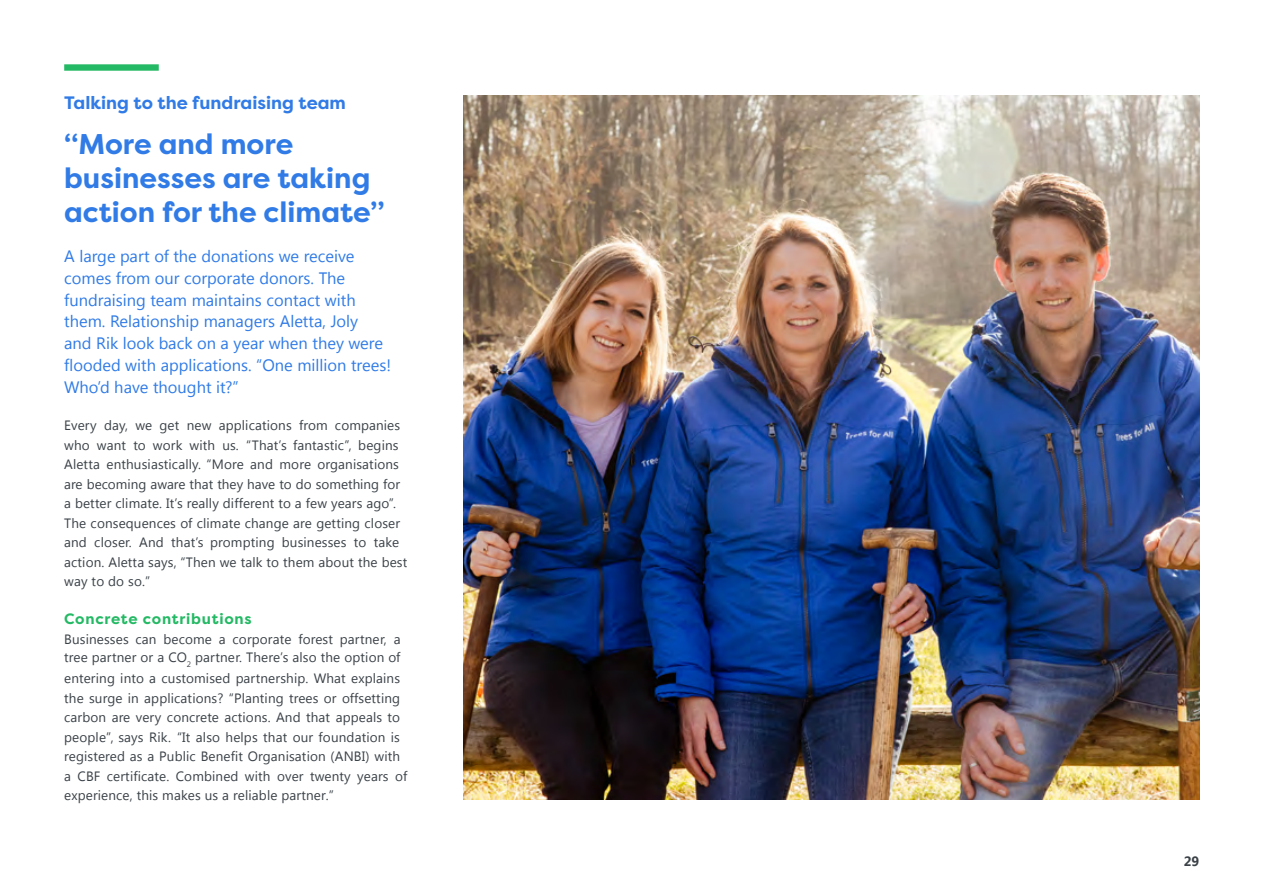
<style>
.page{position:relative;width:1263px;height:893px;background:#fff}
.page>*{position:absolute;margin:0;border:0;box-sizing:border-box;transform-origin:0 0}
.t1{font:700 28.5px/34.2px "Filson Pro";color:#307be6}
.t2{font:700 18px "Filson Pro";color:#307be6}
.t3{font:16.5px/21.8px "Segoe UI";color:#307be6}
.t4{font:700 15px "Filson Pro";letter-spacing:.05em;color:#24b964}
.t5{font:13.5px/19.5px "Segoe UI";letter-spacing:.01em;color:#3a4147}
.t6{font:700 13.5px "Segoe UI";color:#3a4147}
</style>
<div class="page">
<img style="left:463px;top:95px;width:736px;height:704px">
<div style="left:64px;top:64px;width:95px;height:7px;background:#24b964"></div>
<h2 class="t2" style="left:64px;top:91px;width:283px">Talking to the fundraising team</h2>
<h1 class="t1" style="left:64px;top:127px;width:322px">“More and more businesses are taking action for the climate”</h1>
<p class="t3" style="left:64px;top:245px;width:328px">A large part of the donations we receive comes from our corporate donors. The fundraising team maintains contact with them. Relationship managers Aletta, Joly<br>and Rik look back on a year when they were flooded with applications. “One million trees!<br>Who’d have thought it?”</p>
<p class="t5" style="left:64px;top:415px;width:345px">Every day, we get new applications from companies who want to work with us. “That’s fantastic”, begins Aletta enthusiastically. “More and more organisations are becoming aware that they have to do something for a better climate. It’s really different to a few years ago”.<br>The consequences of climate change are getting closer and closer. And that’s prompting businesses to take action. Aletta says, “Then we talk to them about the best way to do so.”</p>
<p class="t4" style="left:64px;top:609px;width:189px">Concrete contributions</p>
<p class="t5" style="left:64px;top:630px;width:338px;line-height:18px">Businesses can become a corporate forest partner, a tree partner or a CO<sub>2</sub> partner. There’s also the option of</p>
<p class="t5" style="left:64px;top:668px;width:345px">entering into a customised partnership. What explains the surge in applications? “Planting trees or offsetting carbon are very concrete actions. And that appeals to people”, says Rik. “It also helps that our foundation is registered as a Public Benefit Organisation (ANBI) with a CBF certificate. Combined with over twenty years of experience, this makes us a reliable partner.”</p>
<p class="t6" style="left:1184px;top:854px;width:17px">29</p>
</div>
